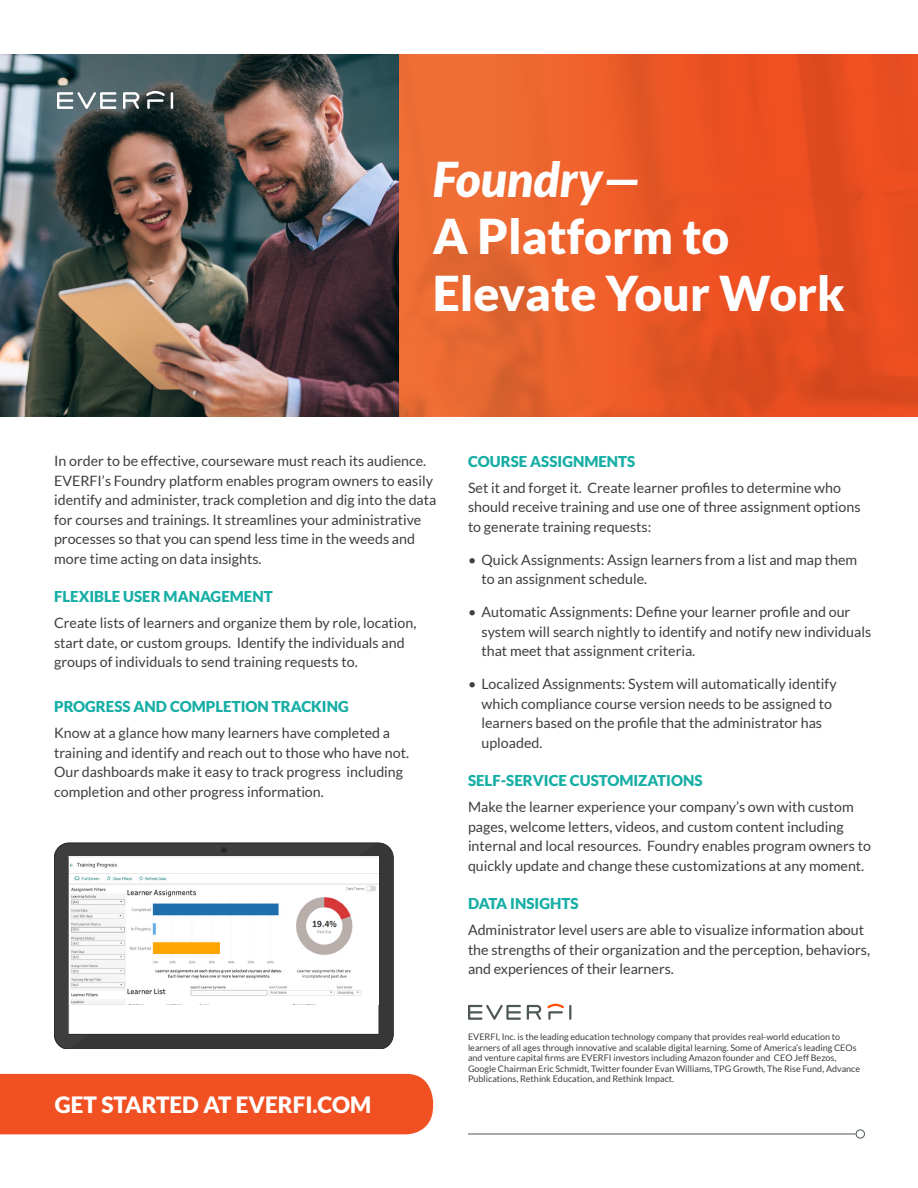
<style>
.page{position:relative;width:918px;height:1188px;background:#fff}
.page>*{position:absolute;margin:0;border:0;box-sizing:border-box;transform-origin:0 0}
.t1{font:900 48px/57px "Lato";color:#fff}
.t2{font:900 22.5px "Lato";color:#fff}
.t3{font:900 15px "Lato";color:#16aea5}
.Body{font:14.25px/19.5px "Lato";color:#3e3e3f}
.t4{font:9px/10.5px "Lato";color:#3e3e3f}
.s1{font-style:italic}
</style>
<div class="page">
<img style="left:0;top:54px;width:918px;height:363px">
<svg style="left:57px;top:91px;width:116px;height:18px"></svg>
<hr style="left:468px;top:1134px;width:388px;height:1px;background:#4d5657">
<div style="left:856px;top:1129px;width:9px;height:10px;border:1px solid #4d5657;border-radius:50%"></div>
<svg style="left:54px;top:845px;width:340px;height:203px;background:#464546"></svg>
<div style="left:61px;top:843px;width:332px;height:206px;background:#373738"></div>
<svg style="left:68px;top:856px;width:311px;height:179px"></svg>
<svg style="left:221px;top:847px;width:6px;height:6px"></svg>
<img style="left:69px;top:857px;width:309px;height:148px">
<div style="left:0;top:1074px;width:433px;height:60px;background:#f05022"></div>
<svg style="left:468px;top:1004px;width:103px;height:16px"></svg>
<p class="t1" style="left:433px;top:150px;width:413px"><span class="s1">Foundry—<br></span>A Platform to<br>Elevate Your Work</p>
<p class="Body" style="left:54px;top:451px;width:384px">In order to be effective, courseware must reach its audience.<br>EVERFI’s Foundry platform enables program owners to easily identify and administer, track completion and dig into the data for courses and trainings. It streamlines your administrative processes so that you can spend less time in the weeds and more time acting on data insights.</p>
<h3 class="t3" style="left:54px;top:588px;width:220px">FLEXIBLE USER MANAGEMENT</h3>
<p class="Body" style="left:54px;top:613px;width:364px">Create lists of learners and organize them by role, location, start date, or custom groups. Identify the individuals and groups of individuals to send training requests to.</p>
<h3 class="t3" style="left:54px;top:698px;width:296px">PROGRESS AND COMPLETION TRACKING</h3>
<p class="Body" style="left:54px;top:723px;width:356px">Know at a glance how many learners have completed a training and identify and reach out to those who have not.<br>Our dashboards make it easy to track progress including completion and other progress information.</p>
<h3 class="t2" style="left:55px;top:1092px;width:318px">GET STARTED AT EVERFI.COM</h3>
<h3 class="t3" style="left:468px;top:452px;width:169px">COURSE ASSIGNMENTS</h3>
<p class="Body" style="left:468px;top:478px;width:394px">Set it and forget it. Create learner profiles to determine who should receive training and use one of three assignment options to generate training requests:</p>
<p class="Body" style="left:482px;top:550px;width:377px;text-indent:-14px">• Quick Assignments: Assign learners from a list and map them to an assignment schedule.</p>
<p class="Body" style="left:482px;top:602px;width:391px;text-indent:-14px">• Automatic Assignments: Define your learner profile and our system will search nightly to identify and notify new individuals that meet that assignment criteria.</p>
<p class="Body" style="left:482px;top:674px;width:357px;text-indent:-14px">• Localized Assignments: System will automatically identify which compliance course version needs to be assigned to learners based on the profile that the administrator has uploaded.</p>
<h3 class="t3" style="left:468px;top:772px;width:236px">SELF-SERVICE CUSTOMIZATIONS</h3>
<p class="Body" style="left:468px;top:797px;width:404px">Make the learner experience your company’s own with custom pages, welcome letters, videos, and custom content including internal and local resources. Foundry enables program owners to quickly update and change these customizations at any moment.</p>
<h3 class="t3" style="left:468px;top:895px;width:112px">DATA INSIGHTS</h3>
<p class="Body" style="left:468px;top:920px;width:404px">Administrator level users are able to visualize information about the strengths of their organization and the perception, behaviors, and experiences of their learners.</p>
<p class="t4" style="left:468px;top:1032px;width:394px">EVERFI, Inc. is the leading education technology company that provides real-world education to learners of all ages through innovative and scalable digital learning. Some of America’s leading CEOs and venture capital firms are EVERFI investors including Amazon founder and CEO Jeff Bezos, Google Chairman Eric Schmidt, Twitter founder Evan Williams, TPG Growth, The Rise Fund, Advance Publications, Rethink Education, and Rethink Impact.</p>
</div>
